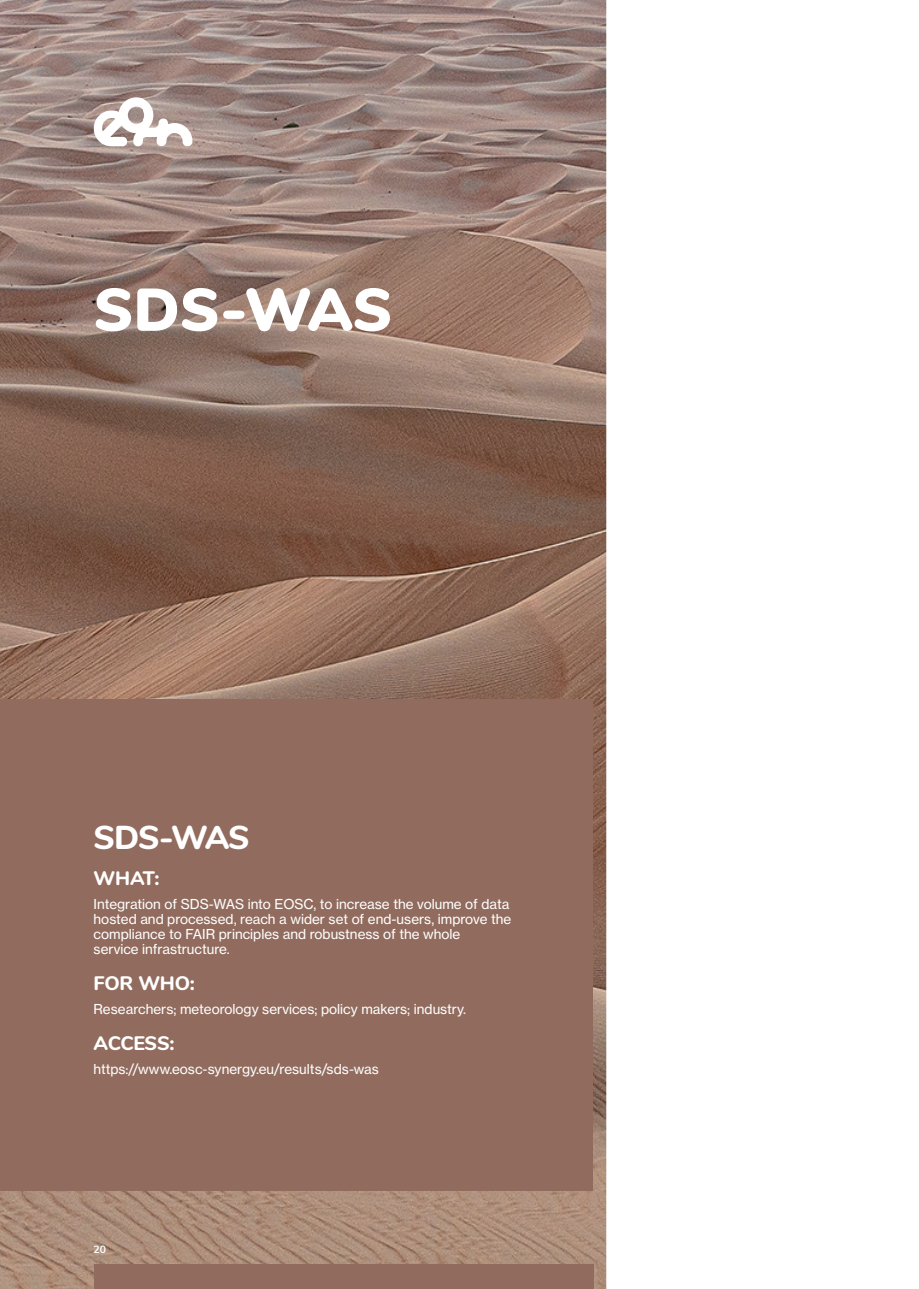
<style>
.page{position:relative;width:919px;height:1289px;background:#fff}
.page>*{position:absolute;margin:0;border:0;box-sizing:border-box;transform-origin:0 0}
.t1{font:900 60px "Nunito";letter-spacing:-.005em;color:#fff}
.t2{font:800 33px "Nunito";letter-spacing:-.035em;color:#fff}
.t3{font:800 19.5px "Nunito";letter-spacing:-.01em;color:#fff}
.t4{font:13.5px/15px "N Haas Grotesk TX Pro 55 Rg";color:#fff}
.t5{font:700 10.5px "Nunito";color:#fff}
</style>
<div class="page">
<img style="left:0;top:0;width:606px;height:1288px">
<div style="left:94px;top:1264px;width:499px;height:24px;background:#916c5e"></div>
<div style="left:0;top:699px;width:592px;height:491px;background:#916c5e"></div>
<img style="left:94px;top:98px;width:99px;height:49px">
<h1 class="t1" style="left:94px;top:265px;width:300px">SDS-WAS</h1>
<h2 class="t2" style="left:94px;top:813px;width:157px">SDS-WAS</h2>
<h3 class="t3" style="left:94px;top:864px;width:68px">WHAT:</h3>
<p class="t4" style="left:94px;top:896px;width:419px">Integration of SDS-WAS into EOSC, to increase the volume of data hosted and processed, reach a wider set of end-users, improve the compliance to FAIR principles and robustness of the whole<br>service infrastructure.</p>
<h3 class="t3" style="left:94px;top:969px;width:103px">FOR WHO:</h3>
<p class="t4" style="left:94px;top:1001px;width:374px">Researchers; meteorology services; policy makers; industry.</p>
<h3 class="t3" style="left:94px;top:1029px;width:83px">ACCESS:</h3>
<p class="t4" style="left:94px;top:1061px;width:287px">https://www.eosc-synergy.eu/results/sds-was</p>
<p class="t5" style="left:94px;top:1241px;width:14px">20</p>
</div>
